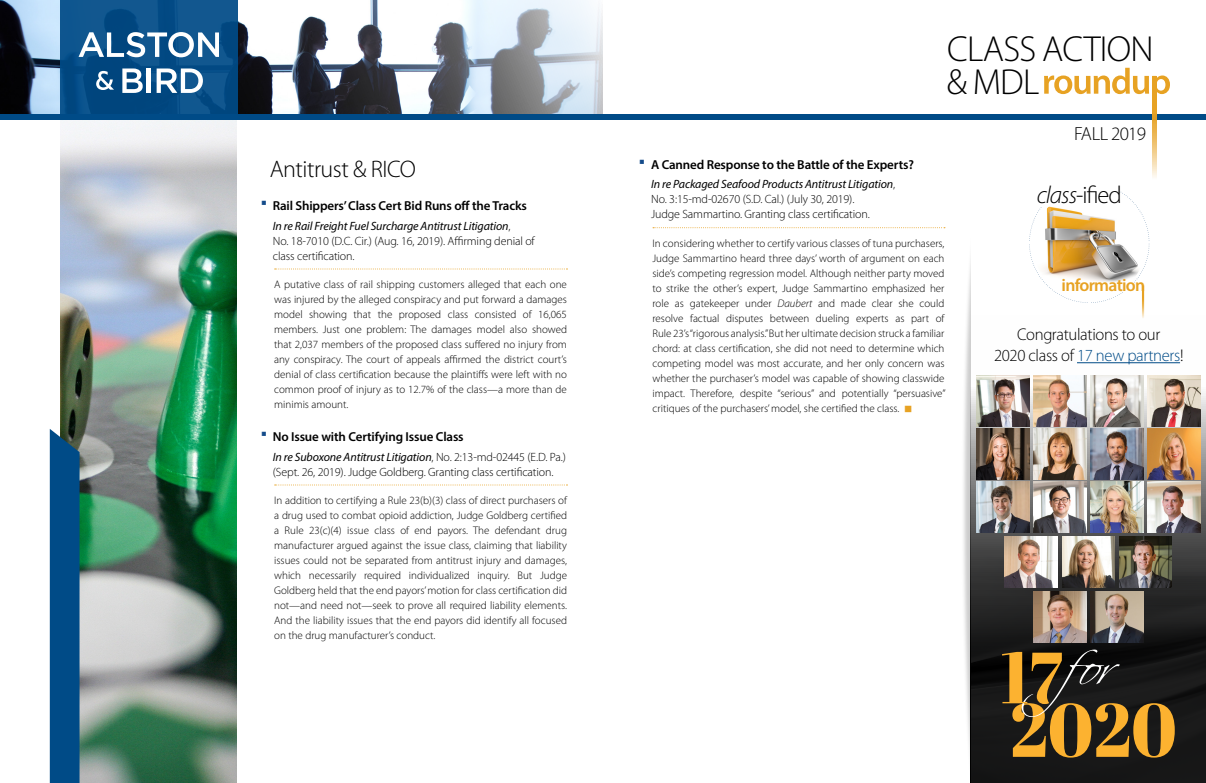
<style>
.page{position:relative;width:1206px;height:783px;background:#fff}
.page>*{position:absolute;margin:0;border:0;box-sizing:border-box;transform-origin:0 0}
.t1{font:300 36.3px/33.1px "Myriad Pro";letter-spacing:-.02em;color:#000}
.t2{font:300 24.5px "Myriad Pro";color:#000}
.t3{font:300 24px "Myriad Pro";letter-spacing:-.02em;color:#000}
.t4{font:300 19px "Myriad Pro";letter-spacing:-.04em;color:#000}
.t5{font:600 17.6px "Myriad Pro";letter-spacing:-.04em;color:#e7a223}
.t6{font:300 17px/21px "Myriad Pro";letter-spacing:-.02em;color:#000;text-align:center}
.t7{font:600 13px "Myriad Pro";letter-spacing:-.01em;color:#000}
.t8{font:300 12px/15px "Myriad Pro";letter-spacing:-.01em;color:#000}
.t9{font:300 11px/15px "Myriad Pro";color:#000;text-align:justify}
.s1{font-weight:400;font-style:italic}
.s2{font-style:italic}
.s3{color:#e7a223}
.s4{color:#004b87}
</style>
<div class="page">
<img style="left:60px;top:120px;width:177px;height:663px">
<img style="left:0;top:0;width:603px;height:114px">
<div style="left:0;top:114px;width:634px;height:6px;background:#004b87"></div>
<div style="left:630px;top:114px;width:576px;height:6px;background:#004b87"></div>
<div style="left:50px;top:429px;width:30px;height:354px;background:#004b87"></div>
<div style="left:60px;top:0;width:177px;height:119px;background:linear-gradient(to right,#074d86,#0d538b)"></div>
<svg style="left:79px;top:32px;width:140px;height:25px"></svg>
<svg style="left:96px;top:71px;width:18px;height:19px"></svg>
<svg style="left:122px;top:69px;width:21px;height:24px"></svg>
<hr style="left:147px;top:69px;width:4px;height:24px;background:#fff">
<svg style="left:157px;top:69px;width:46px;height:24px"></svg>
<svg style="left:1152px;top:101px;width:5px;height:77px"></svg>
<svg style="left:1044px;top:68px;width:126px;height:33px"></svg>
<svg style="left:275px;top:268px;width:292px;height:2px"></svg>
<svg style="left:275px;top:484px;width:292px;height:2px"></svg>
<svg style="left:653px;top:227px;width:292px;height:1px"></svg>
<img style="left:963px;top:259px;width:8px;height:524px">
<img style="left:972px;top:243px;width:234px;height:540px">
<img style="left:977px;top:375px;width:53px;height:51px">
<img style="left:1033px;top:375px;width:53px;height:51px">
<img style="left:1090px;top:375px;width:53px;height:51px">
<img style="left:1147px;top:375px;width:53px;height:51px">
<img style="left:977px;top:428px;width:53px;height:52px">
<img style="left:1033px;top:429px;width:53px;height:51px">
<img style="left:1090px;top:428px;width:53px;height:52px">
<img style="left:1147px;top:428px;width:53px;height:52px">
<img style="left:977px;top:482px;width:53px;height:51px">
<img style="left:1033px;top:482px;width:53px;height:51px">
<img style="left:1090px;top:482px;width:53px;height:51px">
<img style="left:1147px;top:482px;width:53px;height:51px">
<img style="left:1005px;top:536px;width:53px;height:52px">
<img style="left:1062px;top:536px;width:53px;height:52px">
<img style="left:1119px;top:536px;width:53px;height:52px">
<img style="left:1034px;top:591px;width:52px;height:51px">
<img style="left:1090px;top:591px;width:53px;height:51px">
<svg style="left:1002px;top:650px;width:173px;height:108px"></svg>
<hr style="left:1077px;top:362px;width:103px;height:1px;background:#004b87">
<svg style="left:1029px;top:191px;width:120px;height:128px"></svg>
<h3 class="t3" style="left:270px;top:155px;width:148px">Antitrust &amp; RICO</h3>
<p class="t7" style="left:273px;top:197px;width:256px">Rail Shippers’ Class Cert Bid Runs off the Tracks</p>
<p class="t8" style="left:273px;top:218px;width:263px"><span class="s1">In re Rail Freight Fuel Surcharge Antitrust Litigation</span>,<br>No. 18-7010 (D.C. Cir.) (Aug. 16, 2019). Affirming denial of class certification.</p>
<p class="t9" style="left:274px;top:277px;width:294px">A putative class of rail shipping customers alleged that each one was injured by the alleged conspiracy and put forward a damages model showing that the proposed class consisted of 16,065 members. Just one problem: The damages model also showed that 2,037 members of the proposed class suffered no injury from any conspiracy. The court of appeals affirmed the district court’s denial of class certification because the plaintiffs were left with no common proof of injury as to 12.7% of the class—a more than de minimis amount.</p>
<p class="t7" style="left:273px;top:428px;width:193px">No Issue with Certifying Issue Class</p>
<p class="t8" style="left:273px;top:449px;width:294px"><span class="s1">In re Suboxone Antitrust Litigation</span>, No. 2:13-md-02445 (E.D. Pa.) (Sept. 26, 2019). Judge Goldberg. Granting class certification.</p>
<p class="t9" style="left:274px;top:493px;width:294px">In addition to certifying a Rule 23(b)(3) class of direct purchasers of a drug used to combat opioid addiction, Judge Goldberg certified a Rule 23(c)(4) issue class of end payors. The defendant drug manufacturer argued against the issue class, claiming that liability issues could not be separated from antitrust injury and damages, which necessarily required individualized inquiry. But Judge Goldberg held that the end payors’ motion for class certification did not—and need not—seek to prove all required liability elements.<br>And the liability issues that the end payors did identify all focused on the drug manufacturer’s conduct.</p>
<h1 class="t1" style="left:947px;top:32px;width:208px">CLASS ACTION &amp; MDL</h1>
<p class="t7" style="left:651px;top:156px;width:264px">A Canned Response to the Battle of the Experts?</p>
<p class="t8" style="left:651px;top:177px;width:246px"><span class="s1">In re Packaged Seafood Products Antitrust Litigation</span>,<br>No. 3:15-md-02670 (S.D. Cal.) (July 30, 2019).<br>Judge Sammartino. Granting class certification.</p>
<p class="t9" style="left:652px;top:235px;width:295px">In considering whether to certify various classes of tuna purchasers, Judge Sammartino heard three days’ worth of argument on each side’s competing regression model. Although neither party moved to strike the other’s expert, Judge Sammartino emphasized her role as gatekeeper under <span class="s2">Daubert</span> and made clear she could resolve factual disputes between dueling experts as part of Rule 23’s “rigorous analysis.” But her ultimate decision struck a familiar chord: at class certification, she did not need to determine which competing model was most accurate, and her only concern was whether the purchaser’s model was capable of showing classwide impact. Therefore, despite “serious” and potentially “persuasive” critiques of the purchasers’ model, she certified the class. <span class="s3">■</span></p>
<h3 class="t4" style="left:1074px;top:122px;width:73px">FALL 2019</h3>
<h2 class="t2" style="left:1037px;top:181px;width:87px"><span class="s2">class</span>-ified</h2>
<h3 class="t5" style="left:1062px;top:274px;width:85px">information</h3>
<h3 class="t6" style="left:994px;top:324px;width:191px">Congratulations to our<br>2020 class of <span class="s4">17 new partners</span>!</h3>
</div>
